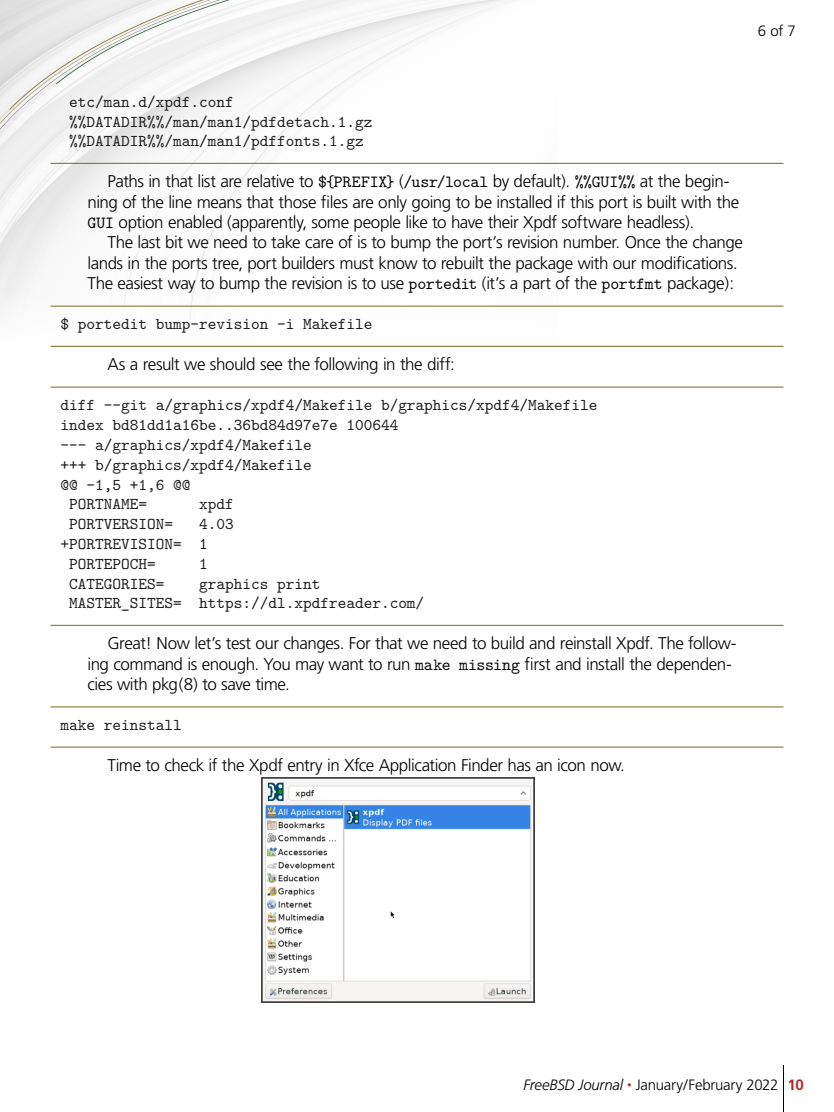
<style>
.page{position:relative;width:834px;height:1112px;background:#fff}
.page>*{position:absolute;margin:0;border:0;box-sizing:border-box;transform-origin:0 0}
.body_copy{font:300 17px/20.4px "Frutiger";letter-spacing:-.025em;color:#000}
.t1{font:16.5px/19.8px "LM Mono 10";color:#1a1a1a}
.t2{font:300 15px "Frutiger";letter-spacing:-.02em;color:#000}
.s1{font-family:"LM Mono 10";font-weight:400}
.s2{font-style:italic}
.s3{font-style:italic;font-size:9px;color:#ac2b28}
.s4{font-weight:700;color:#ac2b28}
</style>
<div class="page">
<img style="left:0;top:0;width:557px;height:346px">
<hr style="left:783px;top:1065px;width:1px;height:47px;background:#000">
<hr style="left:50px;top:163px;width:734px;height:1px;background:#7b6823">
<hr style="left:50px;top:306px;width:734px;height:1px;background:#7b6823">
<hr style="left:50px;top:346px;width:734px;height:1px;background:#7b6823">
<hr style="left:50px;top:387px;width:734px;height:1px;background:#7b6823">
<hr style="left:50px;top:625px;width:734px;height:1px;background:#7b6823">
<hr style="left:50px;top:706px;width:734px;height:1px;background:#7b6823">
<hr style="left:50px;top:747px;width:734px;height:1px;background:#7b6823">
<img style="left:261px;top:777px;width:274px;height:225px">
<p class="t2" style="left:758px;top:22px;width:40px">6 of 7</p>
<p class="t1" style="left:69px;top:91px;width:305px">etc/man.d/xpdf.conf %%DATADIR%%/man/man1/pdfdetach.1.gz %%DATADIR%%/man/man1/pdffonts.1.gz</p>
<p class="body_copy" style="left:88px;top:171px;width:653px;text-indent:20px">Paths in that list are relative to <span class="s1">${PREFIX}</span> (<span class="s1">/usr/local</span> by default). <span class="s1">%%GUI%%</span> at the begin&shy;ning of the line means that those files are only going to be installed if this port is built with the<br><span class="s1">GUI</span> option enabled (apparently, some people like to have their Xpdf software headless).</p>
<p class="body_copy" style="left:88px;top:233px;width:657px;text-indent:20px">The last bit we need to take care of is to bump the port’s revision number. Once the change lands in the ports tree, port builders must know to rebuilt the package with our modifications.<br>The easiest way to bump the revision is to use <span class="s1">portedit</span> (it’s a part of the <span class="s1">portfmt</span> package):</p>
<p class="t1" style="left:60px;top:314px;width:313px">$ portedit bump-revision -i Makefile</p>
<p class="body_copy" style="left:108px;top:354px;width:349px">As a result we should see the following in the diff:</p>
<p class="t1" style="left:60px;top:395px;width:539px">diff --git a/graphics/xpdf4/Makefile b/graphics/xpdf4/Makefile</p>
<p class="t1" style="left:60px;top:415px;width:339px">index bd81dd1a16be..36bd84d97e7e 100644</p>
<p class="t1" style="left:60px;top:434px;width:253px">--- a/graphics/xpdf4/Makefile</p>
<p class="t1" style="left:60px;top:454px;width:253px">+++ b/graphics/xpdf4/Makefile</p>
<p class="t1" style="left:60px;top:474px;width:131px">@@ -1,5 +1,6 @@</p>
<p class="t1" style="left:69px;top:494px;width:79px">PORTNAME=</p>
<p class="t1" style="left:199px;top:494px;width:36px">xpdf</p>
<p class="t1" style="left:69px;top:514px;width:105px">PORTVERSION=</p>
<p class="t1" style="left:199px;top:514px;width:36px">4.03</p>
<p class="t1" style="left:60px;top:533px;width:149px">+PORTREVISION= 1</p>
<p class="t1" style="left:69px;top:553px;width:88px">PORTEPOCH=</p>
<p class="t1" style="left:199px;top:553px;width:10px">1</p>
<p class="t1" style="left:69px;top:573px;width:97px">CATEGORIES=</p>
<p class="t1" style="left:69px;top:573px;width:357px;text-indent:130px">graphics print<br>MASTER_SITES= https://dl.xpdfreader.com/</p>
<p class="body_copy" style="left:88px;top:633px;width:650px;text-indent:20px">Great! Now let’s test our changes. For that we need to build and reinstall Xpdf. The follow&shy;ing command is enough. You may want to run <span class="s1">make missing</span> first and install the dependen&shy;cies with pkg(8) to save time.</p>
<p class="t1" style="left:60px;top:715px;width:123px">make reinstall</p>
<p class="body_copy" style="left:108px;top:755px;width:519px">Time to check if the Xpdf entry in Xfce Application Finder has an icon now.</p>
<p class="t2" style="left:523px;top:1077px;width:282px"><span class="s2">FreeBSD Journal</span> <span class="s3">•</span> January/February 2022 <span class="s4">10</span></p>
</div>
